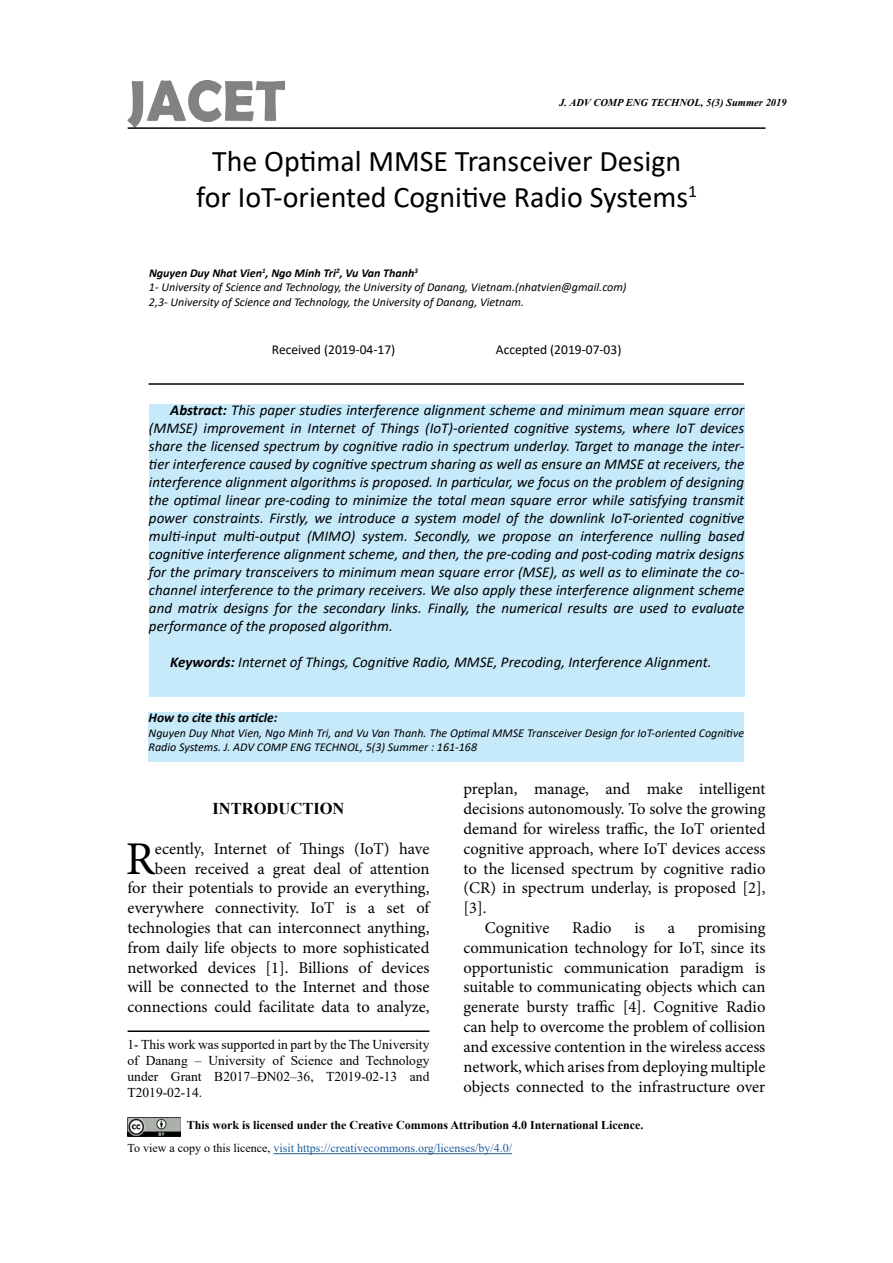
<style>
.page{position:relative;width:893px;height:1263px;background:#fff}
.page>*{position:absolute;margin:0;border:0;box-sizing:border-box;transform-origin:0 0}
.t1{font:46.95px "Minion Pro";color:#000}
.t2{font:30px/36px "Calibri";color:#000;text-align:center}
.t3{font:16.5px/19.8px "Minion Pro";color:#000;text-align:right}
.t4{font:700 16.5px "Times New Roman";color:#000}
.t5{font:italic 15px/18px "Calibri";color:#000;text-align:justify}
.t6{font:13.5px/16.2px "Times New Roman";color:#000;text-align:justify}
.t7{font:13.5px "Calibri";color:#000}
.t8{font:italic 700 13.5px "Calibri";color:#000}
.t9{font:italic 12px/14.4px "Calibri";color:#000}
.t10{font:700 12px/23px "Times New Roman";color:#000}
.t11{font:italic 700 10.5px "Times New Roman";color:#000}
.s1{font-weight:700}
.s2{font-weight:400}
.s3{font-weight:400;color:#215e9e}
</style>
<div class="page">
<img style="left:128px;top:81px;width:156px;height:46px">
<hr style="left:273px;top:1153px;width:239px;height:1px;background:#215e9e">
<img style="left:128px;top:1117px;width:53px;height:19px">
<hr style="left:128px;top:127px;width:638px;height:2px;background:#000">
<hr style="left:149px;top:383px;width:595px;height:2px;background:#000">
<div style="left:149px;top:404px;width:595px;height:292px;background:#c7eafb"></div>
<div style="left:149px;top:712px;width:595px;height:50px;background:#c7eafb"></div>
<hr style="left:128px;top:1030px;width:301px;height:2px;background:#000">
<p class="t11" style="left:559px;top:95px;width:229px">J. ADV COMP ENG TECHNOL, 5(3) Summer 2019</p>
<h2 class="t2" style="left:196px;top:142px;width:502px">The Optimal MMSE Transceiver Design for IoT-oriented Cognitive Radio Systems<sup>1</sup></h2>
<p class="t9" style="left:149px;top:265px;width:479px"><span class="s1">Nguyen Duy Nhat Vien</span><sup>1</sup><span class="s1">, Ngo Minh Tri</span><sup>2</sup><span class="s1">, Vu Van Thanh</span><sup>3<br></sup>1- University of Science and Technology, the University of Danang, Vietnam.(nhatvien@gmail.com)<br>2,3- University of Science and Technology, the University of Danang, Vietnam.</p>
<p class="t7" style="left:272px;top:340px;width:125px">Received (2019-04-17)</p>
<p class="t7" style="left:496px;top:340px;width:127px">Accepted (2019-07-03)</p>
<p class="t5" style="left:149px;top:401px;width:597px;text-indent:21px"><span class="s1">Abstract:</span> This paper studies interference alignment scheme and minimum mean square error (MMSE) improvement in Internet of Things (IoT)-oriented cognitive systems, where IoT devices share the licensed spectrum by cognitive radio in spectrum underlay. Target to manage the inter&shy;tier interference caused by cognitive spectrum sharing as well as ensure an MMSE at receivers, the interference alignment algorithms is proposed. In particular, we focus on the problem of designing the optimal linear pre-coding to minimize the total mean square error while satisfying transmit power constraints. Firstly, we introduce a system model of the downlink IoT-oriented cognitive multi-input multi-output (MIMO) system. Secondly, we propose an interference nulling based cognitive interference alignment scheme, and then, the pre-coding and post-coding matrix designs for the primary transceivers to minimum mean square error (MSE), as well as to eliminate the co&shy;channel interference to the primary receivers. We also apply these interference alignment scheme and matrix designs for the secondary links. Finally, the numerical results are used to evaluate performance of the proposed algorithm.</p>
<p class="t5" style="left:170px;top:653px;width:543px"><span class="s1">Keywords:</span> Internet of Things, Cognitive Radio, MMSE, Precoding, Interference Alignment.</p>
<p class="t8" style="left:149px;top:708px;width:131px">How to cite this article:</p>
<p class="t9" style="left:149px;top:725px;width:597px">Nguyen Duy Nhat Vien, Ngo Minh Tri, and Vu Van Thanh. The Optimal MMSE Transceiver Design for IoT-oriented Cognitive<br>Radio Systems. J. ADV COMP ENG TECHNOL, 5(3) Summer : 161-168</p>
<p class="t4" style="left:212px;top:797px;width:133px">INTRODUCTION</p>
<p class="t3" style="left:128px;top:839px;width:303px">ecently, Internet of Things (IoT) have been received a great deal of attention<br>for their potentials to provide an everything, everywhere connectivity. IoT is a set of technologies that can interconnect anything, from daily life objects to more sophisticated networked devices [1]. Billions of devices will be connected to the Internet and those connections could facilitate data to analyze,</p>
<h1 class="t1" style="left:126px;top:827px;width:31px">R</h1>
<p class="t6" style="left:128px;top:1035px;width:303px">1- This work was supported in part by the The University of Danang – University of Science and Technology under Grant B2017–ĐN02–36, T2019-02-13 and T2019-02-14.</p>
<p class="t3" style="left:463px;top:779px;width:303px">preplan, manage, and make intelligent</p>
<p class="t3" style="left:463px;top:799px;width:303px">decisions autonomously. To solve the growing</p>
<p class="t3" style="left:463px;top:819px;width:303px">demand for wireless traffic, the IoT oriented</p>
<p class="t3" style="left:463px;top:839px;width:303px">cognitive approach, where IoT devices access</p>
<p class="t3" style="left:463px;top:858px;width:303px">to the licensed spectrum by cognitive radio</p>
<p class="t3" style="left:463px;top:878px;width:303px">(CR) in spectrum underlay, is proposed [2],</p>
<p class="t3" style="left:463px;top:898px;width:25px">[3].</p>
<p class="t3" style="left:485px;top:918px;width:66px">Cognitive</p>
<p class="t3" style="left:572px;top:918px;width:41px">Radio</p>
<p class="t3" style="left:634px;top:918px;width:12px">is</p>
<p class="t3" style="left:668px;top:918px;width:9px">a</p>
<p class="t3" style="left:463px;top:918px;width:303px;text-align:justify;text-indent:234px">promising communication technology for IoT, since its opportunistic communication paradigm is suitable to communicating objects which can generate bursty traffic [4]. Cognitive Radio can help to overcome the problem of collision and excessive contention in the wireless access network, which arises from deploying multiple objects connected to the infrastructure over</p>
<p class="t10" style="left:128px;top:1113px;width:517px;text-indent:59px">This work is licensed under the Creative Commons Attribution 4.0 International Licence.<br><span class="s2">To view a copy o this licence,</span> <span class="s3">visit https://creativecommons.org/licenses/by/4.0/</span></p>
</div>
